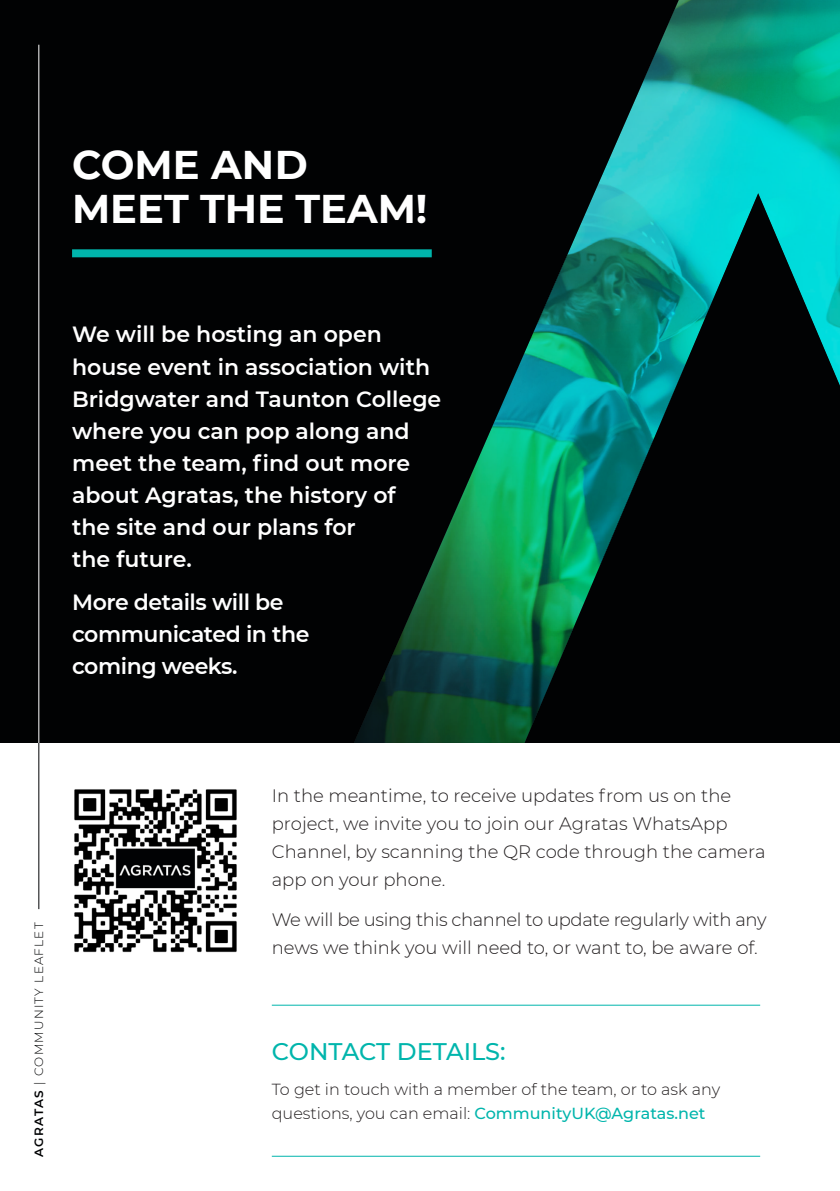
<style>
.page{position:relative;width:840px;height:1191px;background:#fff}
.page>*{position:absolute;margin:0;border:0;box-sizing:border-box;transform-origin:0 0}
.Heading_01{font:700 40px/44px "Montserrat";color:#fff}
.Sub_Heading_01{font:500 24px "Montserrat";letter-spacing:-.005em;color:#00b5ac}
.Pull_Copy{font:600 22px/32px "Montserrat";color:#fff}
.Pull_Copy-2{font:600 22px/32px "Montserrat";letter-spacing:-.02em;color:#fff}
.Body_Copy{font:300 18px/28px "Montserrat";color:#231f20}
.Body_Copy-2{font:300 18px/28px "Montserrat";letter-spacing:-.02em;color:#231f20}
.Body_Copy-3{font:300 16px/24px "Montserrat";color:#231f20}
.Body_Copy-4{font:300 12px "Montserrat";letter-spacing:.1em;color:#010203}
.s1{font-weight:600}
.s2{font-weight:500;color:#00b5ac}
</style>
<div class="page">
<div style="left:0;top:0;width:839px;height:743px;background:#010203"></div>
<hr style="left:272px;top:1004px;width:487px;height:1px;background:#00b5ac">
<hr style="left:272px;top:1155px;width:487px;height:1px;background:#00b5ac">
<hr style="left:38px;top:743px;width:1px;height:166px;background:#010203">
<div style="left:72px;top:249px;width:359px;height:8px;background:#00b5ac"></div>
<svg style="left:354px;top:0;width:485px;height:743px"></svg>
<img style="left:74px;top:789px;width:163px;height:164px">
<hr style="left:38px;top:45px;width:1px;height:698px;background:#fff">
<p class="Heading_01" style="left:72px;top:140px;width:357px">COME AND<br>MEET THE TEAM!</p>
<p class="Pull_Copy" style="left:72px;top:318px;width:370px">We will be hosting an open house event in association with<br>Bridgwater and Taunton College where you can pop along and meet the team, find out more about Agratas, the history of<br>the site and our plans for<br>the future.</p>
<p class="Pull_Copy-2" style="left:72px;top:585px;width:239px">More details will be communicated in the coming weeks.</p>
<p class="Body_Copy-4" style="left:31px;top:1156px;width:236px;rotate:-90deg"><span class="s1">AGRATAS</span> | COMMUNITY LEAFLET</p>
<p class="Body_Copy" style="left:272px;top:781px;width:495px">In the meantime, to receive updates from us on the project, we invite you to join our Agratas WhatsApp Channel, by scanning the QR code through the camera app on your phone.</p>
<p class="Body_Copy-2" style="left:272px;top:904px;width:496px">We will be using this channel to update regularly with any news we think you will need to, or want to, be aware of.</p>
<p class="Sub_Heading_01" style="left:272px;top:1034px;width:235px">CONTACT DETAILS:</p>
<p class="Body_Copy-3" style="left:272px;top:1076px;width:449px">To get in touch with a member of the team, or to ask any questions, you can email: <span class="s2">CommunityUK@Agratas.net</span></p>
</div>
